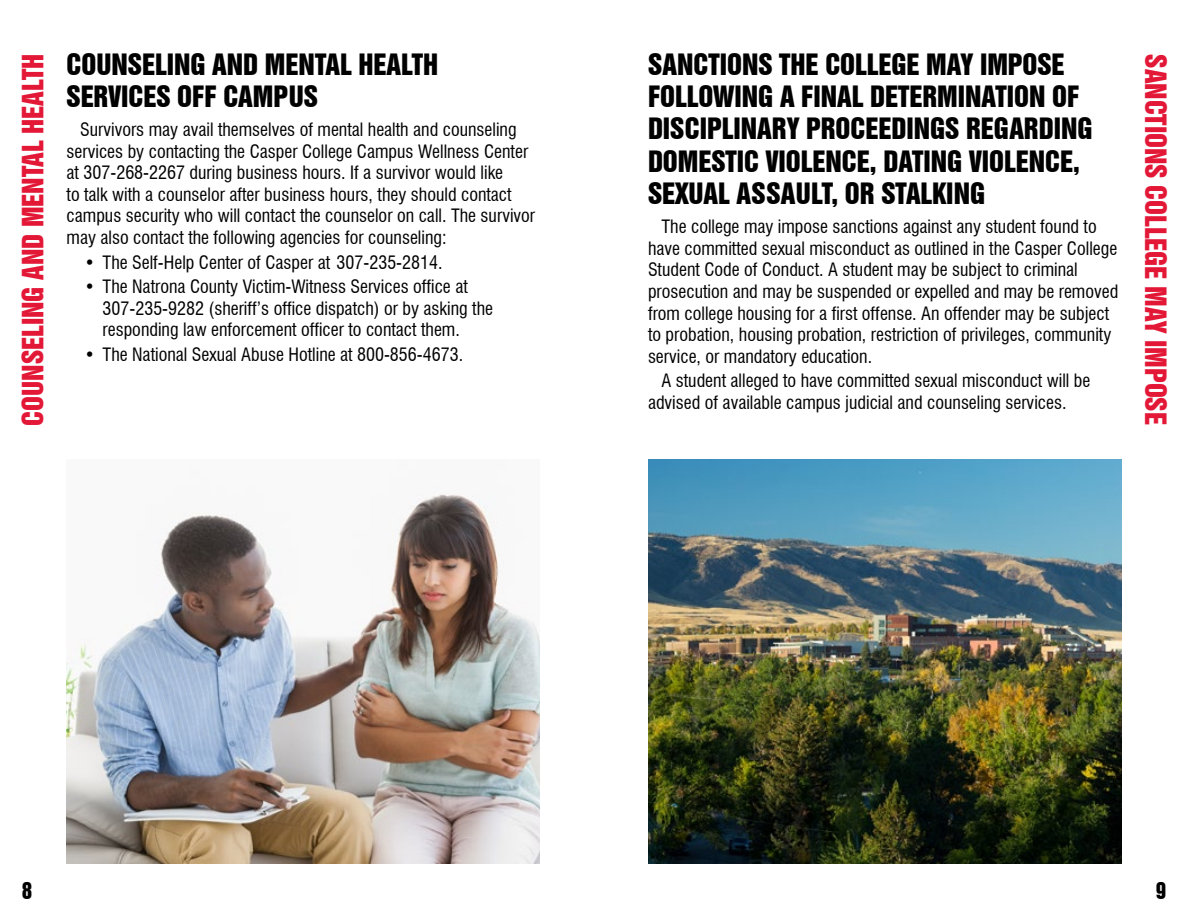
<style>
.page{position:relative;width:1188px;height:918px;background:#fff}
.page>*{position:absolute;margin:0;border:0;box-sizing:border-box;transform-origin:0 0}
.t1{font:27px/32.4px "Swiss 921 BT Regular A";color:#000}
.t2{font:27px "Swiss 921 BT Regular A";color:#e31837}
.t3{font:21px "Swiss 921 BT Regular A";color:#000}
.t4{font:condensed 18px/21.6px "Swiss 721 BT";color:#000}
</style>
<div class="page">
<img style="left:648px;top:459px;width:473px;height:405px">
<img style="left:67px;top:494px;width:473px;height:370px">
<h1 class="t2" style="left:15px;top:426px;width:373px;rotate:-90deg">COUNSELING AND MENTAL HEALTH</h1>
<h1 class="t1" style="left:67px;top:47px;width:373px">COUNSELING AND MENTAL HEALTH<br>SERVICES OFF CAMPUS</h1>
<p class="t4" style="left:67px;top:119px;width:470px;text-indent:14px">Survivors may avail themselves of mental health and counseling services by contacting the Casper College Campus Wellness Center at 307-268-2267 during business hours. If a survivor would like<br>to talk with a counselor after business hours, they should contact campus security who will contact the counselor on call. The survivor may also contact the following agencies for counseling:</p>
<p class="t4" style="left:85px;top:251px;width:360px">• The Self-Help Center of Casper at 307-235-2814.</p>
<p class="t4" style="left:103px;top:276px;width:392px;text-indent:-18px">• The Natrona County Victim-Witness Services office at<br>307-235-9282 (sheriff’s office dispatch) or by asking the responding law enforcement officer to contact them.</p>
<p class="t4" style="left:85px;top:344px;width:380px">• The National Sexual Abuse Hotline at 800-856-4673.</p>
<h1 class="t1" style="left:648px;top:47px;width:446px">SANCTIONS THE COLLEGE MAY IMPOSE FOLLOWING A FINAL DETERMINATION OF DISCIPLINARY PROCEEDINGS REGARDING DOMESTIC VIOLENCE, DATING VIOLENCE, SEXUAL ASSAULT, OR STALKING</h1>
<p class="t4" style="left:648px;top:216px;width:472px;text-indent:14px">The college may impose sanctions against any student found to have committed sexual misconduct as outlined in the Casper College Student Code of Conduct. A student may be subject to criminal prosecution and may be suspended or expelled and may be removed from college housing for a first offense. An offender may be subject to probation, housing probation, restriction of privileges, community service, or mandatory education.</p>
<p class="t4" style="left:648px;top:370px;width:444px;text-indent:14px">A student alleged to have committed sexual misconduct will be advised of available campus judicial and counseling services.</p>
<h1 class="t2" style="left:1173px;top:54px;width:372px;rotate:90deg">SANCTIONS COLLEGE MAY IMPOSE</h1>
<p class="t3" style="left:22px;top:877px;width:12px">8</p>
<p class="t3" style="left:1156px;top:877px;width:12px">9</p>
</div>
